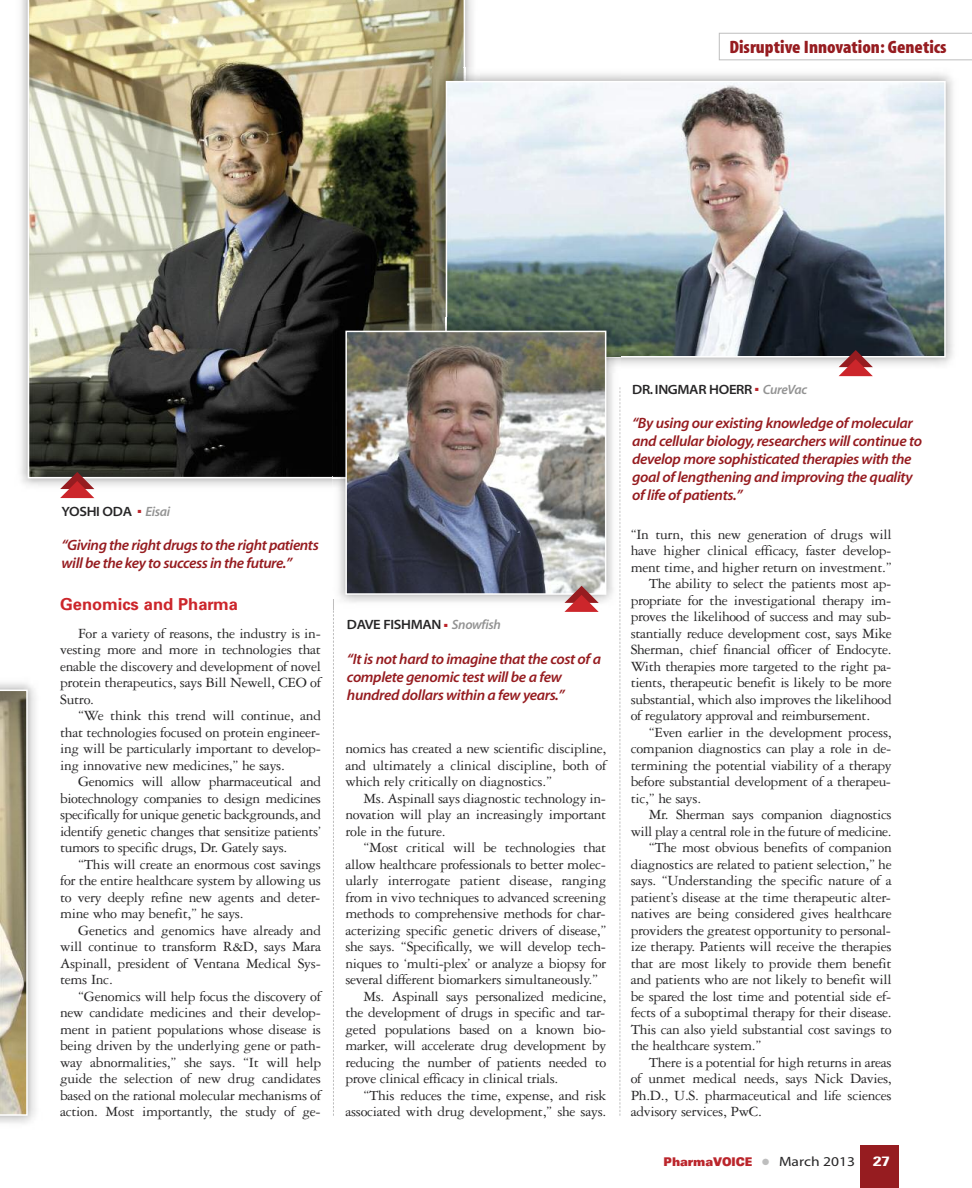
<style>
.page{position:relative;width:972px;height:1188px;background:#fff}
.page>*{position:absolute;margin:0;border:0;box-sizing:border-box;transform-origin:0 0}
.t1{font:18px "Myriad MM 830 wt 300 wd";color:#961c20;scale:1.05 1}
.t2{font:700 16.5px "Univers";color:#cc262b}
.t3{font:15px/16.5px "Garamond Three";letter-spacing:-.02em;color:#272627;text-align:justify}
.t4{font:15px/18px "Myriad MM It 565 wt 600 wd";letter-spacing:-.025em;color:#961c20}
.t5{font:13.5px "Myriad MM 215 wt 700 wd";letter-spacing:-.025em;color:#272627}
.t6{font:700 condensed 13.5px "Univers";color:#fff;scale:1.4 1}
.t7{font:900 expanded 12px "Univers";letter-spacing:-.01em;color:#bb262c;scale:.75 1}
.s1{font-family:"Myriad MM It 565 wt 600 wd";color:#939393}
.s2{color:#bebebe}
.s3{font-family:"Myriad MM 400 wt 600 wd";font-weight:400;font-stretch:normal;font-size:13.5px;color:#272627}
</style>
<div class="page">
<div style="left:860px;top:1145px;width:39px;height:43px;background:#961c20"></div>
<svg style="left:719px;top:33px;width:253px;height:27px"></svg>
<svg style="left:620px;top:612px;width:1px;height:504px"></svg>
<hr style="left:0;top:58px;width:1px;height:41px;background:#272627">
<svg style="left:0;top:690px;width:28px;height:426px;background:#b0a78c"></svg>
<img style="left:29px;top:0;width:435px;height:477px">
<img style="left:446px;top:68px;width:175px;height:13px">
<img style="left:432px;top:68px;width:14px;height:263px">
<img style="left:449px;top:84px;width:494px;height:271px">
<div style="left:446px;top:81px;width:500px;height:277px;border:2px solid #fff"></div>
<img style="left:339px;top:372px;width:281px;height:238px">
<svg style="left:333px;top:599px;width:1px;height:517px"></svg>
<img style="left:620px;top:387px;width:1px;height:223px">
<img style="left:333px;top:478px;width:12px;height:15px">
<img style="left:333px;top:317px;width:99px;height:160px">
<img style="left:446px;top:317px;width:175px;height:55px">
<img style="left:348px;top:334px;width:255px;height:258px">
<div style="left:345px;top:331px;width:261px;height:264px;border:2px solid #fff"></div>
<svg style="left:60px;top:472px;width:34px;height:26px"></svg>
<svg style="left:564px;top:586px;width:35px;height:26px"></svg>
<svg style="left:839px;top:350px;width:34px;height:26px"></svg>
<p class="t1" style="left:729px;top:40px;width:208px">Disruptive Innovation: Genetics</p>
<p class="t5" style="left:62px;top:506px;width:110px">YOSHI ODA <sup>■</sup> <span class="s1">Eisai</span></p>
<p class="t4" style="left:62px;top:537px;width:259px">“Giving the right drugs to the right patients will be the key to success in the future.”</p>
<p class="t2" style="left:60px;top:598px;width:179px">Genomics and Pharma</p>
<p class="t3" style="left:60px;top:626px;width:263px;text-indent:18px">For a variety of reasons, the industry is in&shy;vesting more and more in technologies that enable the discovery and development of novel protein therapeutics, says Bill Newell, CEO of Sutro.</p>
<p class="t3" style="left:60px;top:709px;width:262px;text-indent:18px">“We think this trend will continue, and that technologies focused on protein engineer&shy;ing will be particularly important to develop&shy;ing innovative new medicines,” he says.</p>
<p class="t3" style="left:60px;top:775px;width:263px;text-indent:18px">Genomics will allow pharmaceutical and biotechnology companies to design medicines specifically for unique genetic backgrounds, and identify genetic changes that sensitize patients’ tumors to specific drugs, Dr. Gately says.</p>
<p class="t3" style="left:60px;top:857px;width:263px;text-indent:18px">“This will create an enormous cost savings for the entire healthcare system by allowing us to very deeply refine new agents and deter&shy;mine who may benefit,” he says.</p>
<p class="t3" style="left:60px;top:923px;width:263px;text-indent:18px">Genetics and genomics have already and will continue to transform R&amp;D, says Mara Aspinall, president of Ventana Medical Sys&shy;tems Inc.</p>
<p class="t3" style="left:60px;top:989px;width:263px;text-indent:18px">“Genomics will help focus the discovery of new candidate medicines and their develop&shy;ment in patient populations whose disease is being driven by the underlying gene or path&shy;way abnormalities,” she says. “It will help guide the selection of new drug candidates based on the rational molecular mechanisms of action. Most importantly, the study of ge-</p>
<p class="t5" style="left:347px;top:620px;width:155px">DAVE FISHMAN <sup>■</sup> <span class="s1">Snowfish</span></p>
<p class="t4" style="left:347px;top:651px;width:256px">“It is not hard to imagine that the cost of a complete genomic test will be a few hundred dollars within a few years.”</p>
<p class="t3" style="left:345px;top:742px;width:263px">nomics has created a new scientific discipline, and ultimately a clinical discipline, both of which rely critically on diagnostics.”</p>
<p class="t3" style="left:345px;top:791px;width:263px;text-indent:18px">Ms. Aspinall says diagnostic technology in&shy;novation will play an increasingly important role in the future.</p>
<p class="t3" style="left:363px;top:841px;width:244px">“Most critical will be technologies that</p>
<p class="t3" style="left:345px;top:857px;width:262px">allow healthcare professionals to better molec-</p>
<p class="t3" style="left:345px;top:874px;width:263px">ularly interrogate patient disease, ranging</p>
<p class="t3" style="left:345px;top:890px;width:262px">from in vivo techniques to advanced screening</p>
<p class="t3" style="left:345px;top:907px;width:262px">methods to comprehensive methods for char-</p>
<p class="t3" style="left:345px;top:923px;width:262px">acterizing specific genetic drivers of disease,”</p>
<p class="t3" style="left:345px;top:940px;width:262px">she says. “Specifically, we will develop tech-</p>
<p class="t3" style="left:345px;top:956px;width:263px">niques to ‘multi-plex’ or analyze a biopsy for</p>
<p class="t3" style="left:345px;top:973px;width:254px">several different biomarkers simultaneously.”</p>
<p class="t3" style="left:363px;top:989px;width:244px">Ms. Aspinall says personalized medicine,</p>
<p class="t3" style="left:345px;top:1006px;width:262px">the development of drugs in specific and tar-</p>
<p class="t3" style="left:345px;top:1022px;width:262px">geted populations based on a known bio-</p>
<p class="t3" style="left:345px;top:1039px;width:262px">marker, will accelerate drug development by</p>
<p class="t3" style="left:345px;top:1055px;width:262px">reducing the number of patients needed to</p>
<p class="t3" style="left:345px;top:1072px;width:214px">prove clinical efficacy in clinical trials.</p>
<p class="t3" style="left:363px;top:1088px;width:244px">“This reduces the time, expense, and risk</p>
<p class="t3" style="left:345px;top:1105px;width:262px">associated with drug development,” she says.</p>
<p class="t5" style="left:632px;top:384px;width:176px">DR.INGMAR HOERR <sup>■</sup> <span class="s1">CureVac</span></p>
<p class="t4" style="left:632px;top:415px;width:291px">“By using our existing knowledge of molecular and cellular biology,researchers will continue to develop more sophisticated therapies with the goal of lengthening and improving the quality of life of patients.”</p>
<p class="t3" style="left:631px;top:527px;width:263px">“In turn, this new generation of drugs will</p>
<p class="t3" style="left:631px;top:544px;width:262px">have higher clinical efficacy, faster develop-</p>
<p class="t3" style="left:631px;top:560px;width:263px">ment time, and higher return on investment.”</p>
<p class="t3" style="left:649px;top:577px;width:244px">The ability to select the patients most ap-</p>
<p class="t3" style="left:631px;top:593px;width:262px">propriate for the investigational therapy im-</p>
<p class="t3" style="left:631px;top:610px;width:262px">proves the likelihood of success and may sub-</p>
<p class="t3" style="left:631px;top:626px;width:263px">stantially reduce development cost, says Mike</p>
<p class="t3" style="left:631px;top:643px;width:262px">Sherman, chief financial officer of Endocyte.</p>
<p class="t3" style="left:631px;top:659px;width:262px">With therapies more targeted to the right pa-</p>
<p class="t3" style="left:631px;top:676px;width:263px">tients, therapeutic benefit is likely to be more</p>
<p class="t3" style="left:631px;top:692px;width:262px">substantial, which also improves the likelihood</p>
<p class="t3" style="left:631px;top:709px;width:241px">of regulatory approval and reimbursement.</p>
<p class="t3" style="left:649px;top:725px;width:244px">“Even earlier in the development process,</p>
<p class="t3" style="left:631px;top:742px;width:262px">companion diagnostics can play a role in de-</p>
<p class="t3" style="left:631px;top:758px;width:263px">termining the potential viability of a therapy</p>
<p class="t3" style="left:631px;top:775px;width:262px">before substantial development of a therapeu-</p>
<p class="t3" style="left:631px;top:791px;width:72px">tic,” he says.</p>
<p class="t3" style="left:649px;top:808px;width:244px">Mr. Sherman says companion diagnostics</p>
<p class="t3" style="left:631px;top:824px;width:263px">will play a central role in the future of medicine.</p>
<p class="t3" style="left:649px;top:841px;width:244px">“The most obvious benefits of companion</p>
<p class="t3" style="left:631px;top:857px;width:263px">diagnostics are related to patient selection,” he</p>
<p class="t3" style="left:631px;top:874px;width:263px">says. “Understanding the specific nature of a</p>
<p class="t3" style="left:631px;top:890px;width:262px">patient’s disease at the time therapeutic alter-</p>
<p class="t3" style="left:631px;top:907px;width:263px">natives are being considered gives healthcare</p>
<p class="t3" style="left:631px;top:923px;width:262px">providers the greatest opportunity to personal-</p>
<p class="t3" style="left:631px;top:940px;width:263px">ize therapy. Patients will receive the therapies</p>
<p class="t3" style="left:631px;top:956px;width:263px">that are most likely to provide them benefit</p>
<p class="t3" style="left:631px;top:973px;width:263px">and patients who are not likely to benefit will</p>
<p class="t3" style="left:631px;top:989px;width:262px">be spared the lost time and potential side ef-</p>
<p class="t3" style="left:631px;top:1006px;width:263px">fects of a suboptimal therapy for their disease.</p>
<p class="t3" style="left:631px;top:1022px;width:263px">This can also yield substantial cost savings to</p>
<p class="t3" style="left:631px;top:1039px;width:132px">the healthcare system.”</p>
<p class="t3" style="left:649px;top:1055px;width:244px">There is a potential for high returns in areas</p>
<p class="t3" style="left:631px;top:1072px;width:263px">of unmet medical needs, says Nick Davies,</p>
<p class="t3" style="left:631px;top:1088px;width:263px">Ph.D., U.S. pharmaceutical and life sciences</p>
<p class="t3" style="left:631px;top:1105px;width:133px">advisory services, PwC.</p>
<p class="t7" style="left:664px;top:1157px;width:257px">PharmaVOICE <span class="s2">●</span> <span class="s3">March 2013</span></p>
<p class="t6" style="left:873px;top:1156px;width:13px">27</p>
</div>
